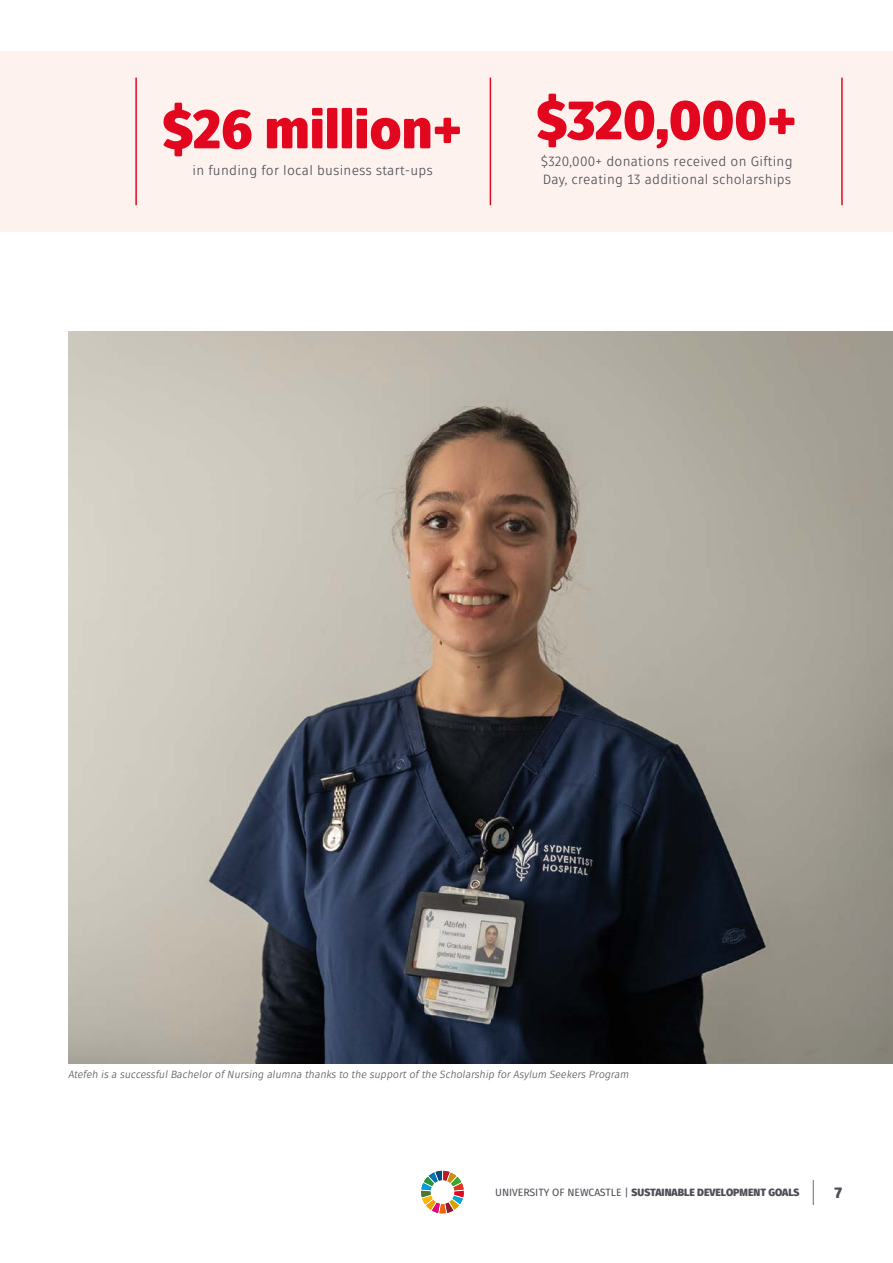
<style>
.page{position:relative;width:893px;height:1263px;background:#fff}
.page>*{position:absolute;margin:0;border:0;box-sizing:border-box;transform-origin:0 0}
.t1{font:900 54px "Fuse V.2 Display";color:#e2071f}
.t2{font:900 15px "Fuse V.2 Display";color:#4d4e56}
.t3{font:13.5px/18px "Fuse V.2 Display";letter-spacing:.02em;color:#4d4e56}
.t4{font:italic 10.5px "Fuse V.2 Display";color:#575756}
.t5{font:900 10.5px "Fuse V.2 Display";color:#4d4e56}
.s1{font-weight:400}
</style>
<div class="page">
<div style="left:0;top:51px;width:893px;height:181px;background:#fef2ee"></div>
<img style="left:68px;top:332px;width:825px;height:731px">
<hr style="left:490px;top:78px;width:1px;height:127px;background:#e2071f">
<hr style="left:841px;top:78px;width:2px;height:127px;background:#e2071f">
<hr style="left:135px;top:78px;width:2px;height:127px;background:#e2071f">
<svg style="left:421px;top:1171px;width:43px;height:42px"></svg>
<svg style="left:813px;top:1180px;width:1px;height:25px"></svg>
<h1 class="t1" style="left:163px;top:93px;width:300px">$26 million+</h1>
<p class="t3" style="left:192px;top:161px;width:242px">in funding for local business start-ups</p>
<h1 class="t1" style="left:537px;top:84px;width:261px">$320,000+</h1>
<p class="t3" style="left:541px;top:152px;width:253px">$320,000+ donations received on Gifting<br>Day, creating 13 additional scholarships</p>
<p class="t4" style="left:68px;top:1068px;width:562px">Atefeh is a successful Bachelor of Nursing alumna thanks to the support of the Scholarship for Asylum Seekers Program</p>
<p class="t5" style="left:495px;top:1185px;width:306px"><span class="s1">UNIVERSITY OF NEWCASTLE |</span> SUSTAINABLE DEVELOPMENT GOALS</p>
<p class="t2" style="left:834px;top:1182px;width:9px">7</p>
</div>
